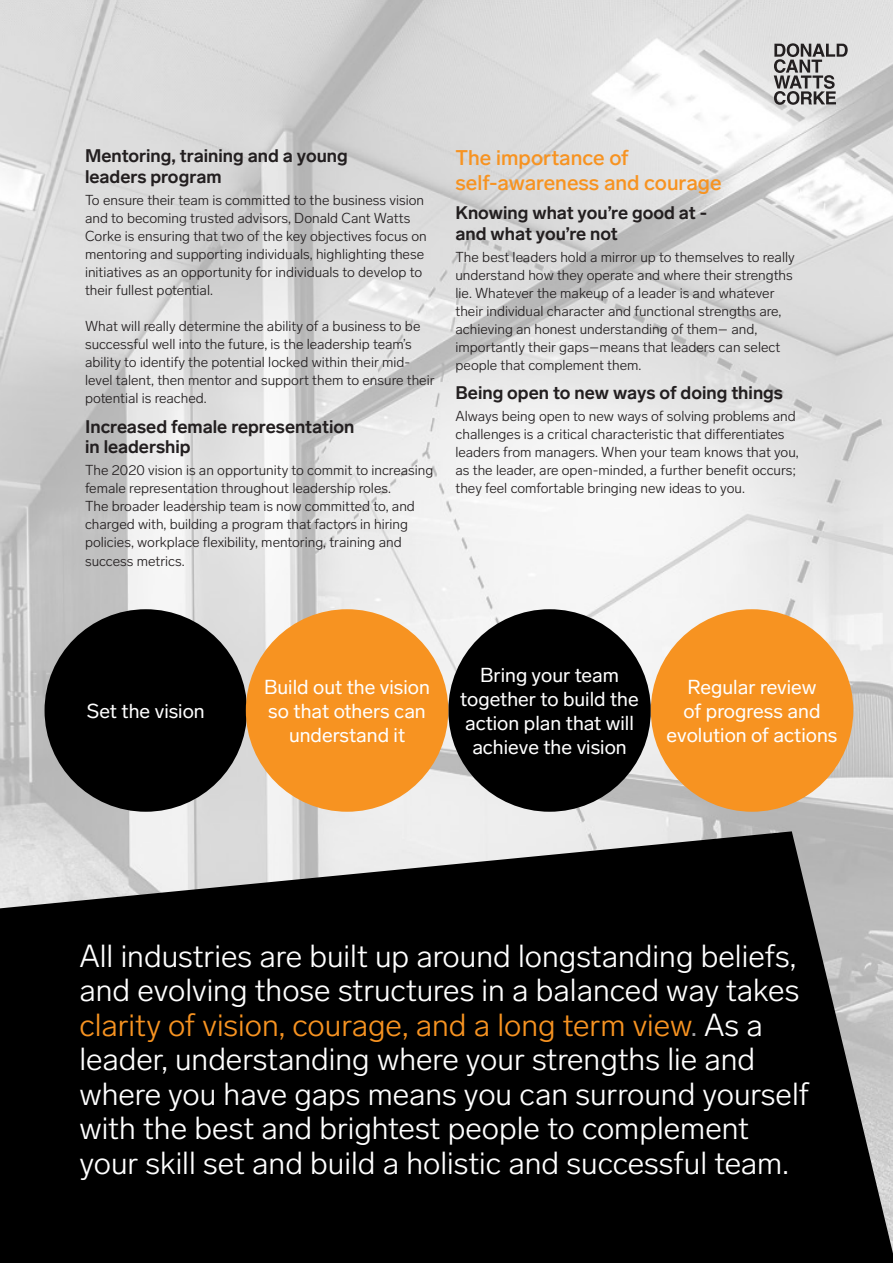
<style>
.page{position:relative;width:893px;height:1263px;background:#fff}
.page>*{position:absolute;margin:0;border:0;box-sizing:border-box;transform-origin:0 0}
.t1{font:300 31.5px/34.5px "Lab Grotesque";color:#fff}
.t2{font:500 21px/25.2px "Lab Grotesque";color:#f79321}
.t3{font:19.95px/24px "Lab Grotesque";color:#fff;text-align:center}
.t4{font:700 18px/20.7px "Lab Grotesque";color:#231f20}
.t5{font:300 14.25px/18px "Lab Grotesque";color:#231f20}
.s1{color:#f79321}
.s2{color:#a4a5a9}
</style>
<div class="page">
<img style="left:0;top:0;width:893px;height:831px">
<svg style="left:0;top:831px;width:893px;height:432px;background:#1c1c1c"></svg>
<div style="left:45px;top:609px;width:202px;height:203px;background:#000;border-radius:50%"></div>
<div style="left:448px;top:609px;width:203px;height:203px;background:#000;border-radius:50%"></div>
<div style="left:651px;top:609px;width:202px;height:203px;background:#f79321;border-radius:50%"></div>
<div style="left:246px;top:609px;width:202px;height:203px;background:#f79321;border-radius:50%"></div>
<svg style="left:774px;top:43px;width:74px;height:62px;background:#9f9e9e"></svg>
<p class="t4" style="left:85px;top:146px;width:264px">Mentoring, training and a young leaders program</p>
<p class="t5" style="left:85px;top:191px;width:340px">To ensure their team is committed to the business vision and to becoming trusted advisors, Donald Cant Watts</p>
<p class="t5" style="left:85px;top:227px;width:343px">Corke is ensuring that two of the key objectives focus on mentoring and supporting individuals, highlighting these initiatives as an opportunity for individuals to develop to their fullest potential.</p>
<p class="t5" style="left:85px;top:317px;width:351px">What will really determine the ability of a business to be successful well into the future, is the leadership team’s ability to identify the potential locked within their mid&shy;level talent, then mentor and support them to ensure their potential is reached.</p>
<p class="t4" style="left:85px;top:416px;width:271px">Increased female representation in leadership</p>
<p class="t5" style="left:85px;top:462px;width:350px">The 2020 vision is an opportunity to commit to increasing female representation throughout leadership roles.<br>The broader leadership team is now committed to, and charged with, building a program that factors in hiring policies, workplace flexibility, mentoring, training and success metrics.</p>
<p class="t2" style="left:455px;top:145px;width:268px">The importance of self-awareness and courage</p>
<p class="t4" style="left:455px;top:202px;width:253px">Knowing what you’re good at - and what you’re not</p>
<p class="t5" style="left:455px;top:248px;width:341px">The best leaders hold a mirror up to themselves to really understand how they operate and where their strengths lie. Whatever the makeup of a leader is and whatever their individual character and functional strengths are, achieving an honest understanding of them– and, importantly their gaps–means that leaders can select people that complement them.</p>
<p class="t4" style="left:455px;top:383px;width:329px">Being open to new ways of doing things</p>
<p class="t5" style="left:455px;top:407px;width:345px">Always being open to new ways of solving problems and challenges is a critical characteristic that differentiates leaders from managers. When your team knows that you, as the leader, are open-minded, a further benefit occurs; they feel comfortable bringing new ideas to you.</p>
<p class="t3" style="left:87px;top:699px;width:120px">Set the vision</p>
<p class="t3" style="left:264px;top:675px;width:167px">Build out the vision so that others can understand it</p>
<p class="t3" style="left:460px;top:663px;width:180px">Bring your team together to build the action plan that will achieve the vision</p>
<p class="t3" style="left:667px;top:675px;width:172px">Regular review<br>of progress and evolution of actions</p>
<p class="t1" style="left:79px;top:939px;width:731px">All industries are built up around longstanding beliefs, and evolving those structures in a balanced way takes <span class="s1">clarity of vision, courage, and a long term view</span><span class="s2">.</span> As a leader, understanding where your strengths lie and where you have gaps means you can surround yourself with the best and brightest people to complement your skill set and build a holistic and successful team.</p>
</div>
